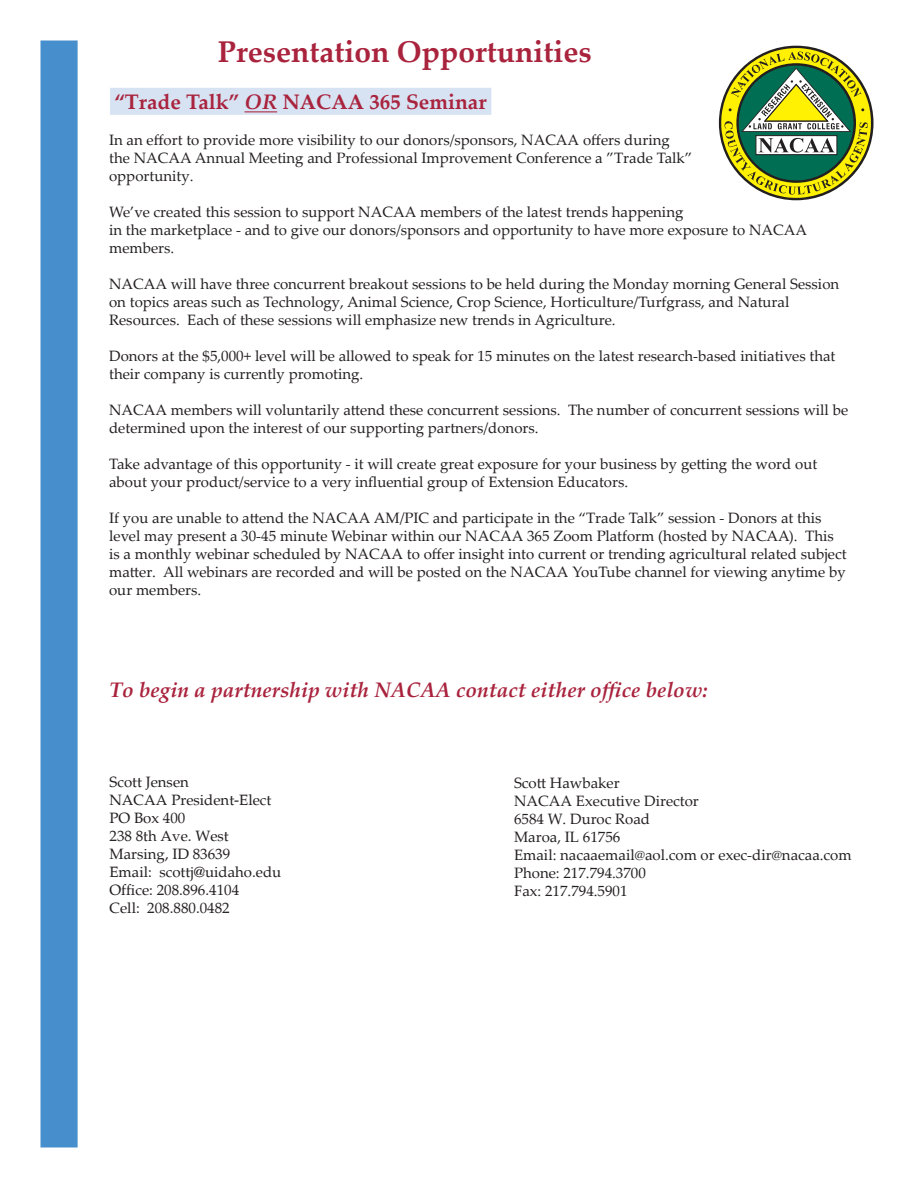
<style>
.page{position:relative;width:918px;height:1188px;background:#fff}
.page>*{position:absolute;margin:0;border:0;box-sizing:border-box;transform-origin:0 0}
.t1{font:700 30px "Palatino Linotype";color:#a9233d}
.t2{font:italic 700 21px "Palatino Linotype";color:#a9233d}
.t3{font:700 21px "Palatino Linotype";color:#a9233d}
.t4{font:15px/18px "Palatino Linotype";color:#231f20}
.t5{font:15px/18px "Palatino";color:#231f20}
.s1{font-style:italic}
</style>
<div class="page">
<div style="left:110px;top:88px;width:381px;height:27px;background:#d7e3f3"></div>
<hr style="left:245px;top:111px;width:32px;height:1px;background:#a9233d">
<div style="left:40px;top:40px;width:38px;height:1108px;background:#468fcc;border:2px solid #468fcc"></div>
<svg style="left:721px;top:48px;width:152px;height:150px"></svg>
<h1 class="t1" style="left:218px;top:31px;width:376px">Presentation Opportunities</h1>
<h2 class="t3" style="left:114px;top:87px;width:374px">“Trade Talk” <span class="s1">OR</span> NACAA 365 Seminar</h2>
<p class="t4" style="left:109px;top:131px;width:585px">In an effort to provide more visibility to our donors/sponsors, NACAA offers during the NACAA Annual Meeting and Professional Improvement Conference a ”Trade Talk” opportunity.</p>
<p class="t4" style="left:109px;top:203px;width:700px">We’ve created this session to support NACAA members of the latest trends happening<br>in the marketplace - and to give our donors/sponsors and opportunity to have more exposure to NACAA members.</p>
<p class="t4" style="left:109px;top:275px;width:732px">NACAA will have three concurrent breakout sessions to be held during the Monday morning General Session on topics areas such as Technology, Animal Science, Crop Science, Horticulture/Turfgrass, and Natural<br>Resources. Each of these sessions will emphasize new trends in Agriculture.</p>
<p class="t4" style="left:109px;top:347px;width:728px">Donors at the $5,000+ level will be allowed to speak for 15 minutes on the latest research-based initiatives that their company is currently promoting.</p>
<p class="t4" style="left:109px;top:401px;width:741px">NACAA members will voluntarily attend these concurrent sessions. The number of concurrent sessions will be determined upon the interest of our supporting partners/donors.</p>
<p class="t4" style="left:109px;top:455px;width:710px">Take advantage of this opportunity - it will create great exposure for your business by getting the word out about your product/service to a very influential group of Extension Educators.</p>
<p class="t4" style="left:109px;top:509px;width:739px">If you are unable to attend the NACAA AM/PIC and participate in the “Trade Talk” session - Donors at this level may present a 30-45 minute Webinar within our NACAA 365 Zoom Platform (hosted by NACAA). This is a monthly webinar scheduled by NACAA to offer insight into current or trending agricultural related subject matter. All webinars are recorded and will be posted on the NACAA YouTube channel for viewing anytime by our members.</p>
<h2 class="t2" style="left:110px;top:675px;width:600px">To begin a partnership with NACAA contact either office below:</h2>
<p class="t5" style="left:110px;top:773px;width:173px">Scott Jensen<br>NACAA President-Elect<br>PO Box 400<br>238 8th Ave. West<br>Marsing, ID 83639<br>Email: scottj@uidaho.edu<br>Office: 208.896.4104<br>Cell: 208.880.0482</p>
<p class="t4" style="left:514px;top:773px;width:339px">Scott Hawbaker<br>NACAA Executive Director<br>6584 W. Duroc Road<br>Maroa, IL 61756<br>Email: nacaaemail@aol.com or exec-dir@nacaa.com<br>Phone: 217.794.3700<br>Fax: 217.794.5901</p>
</div>
